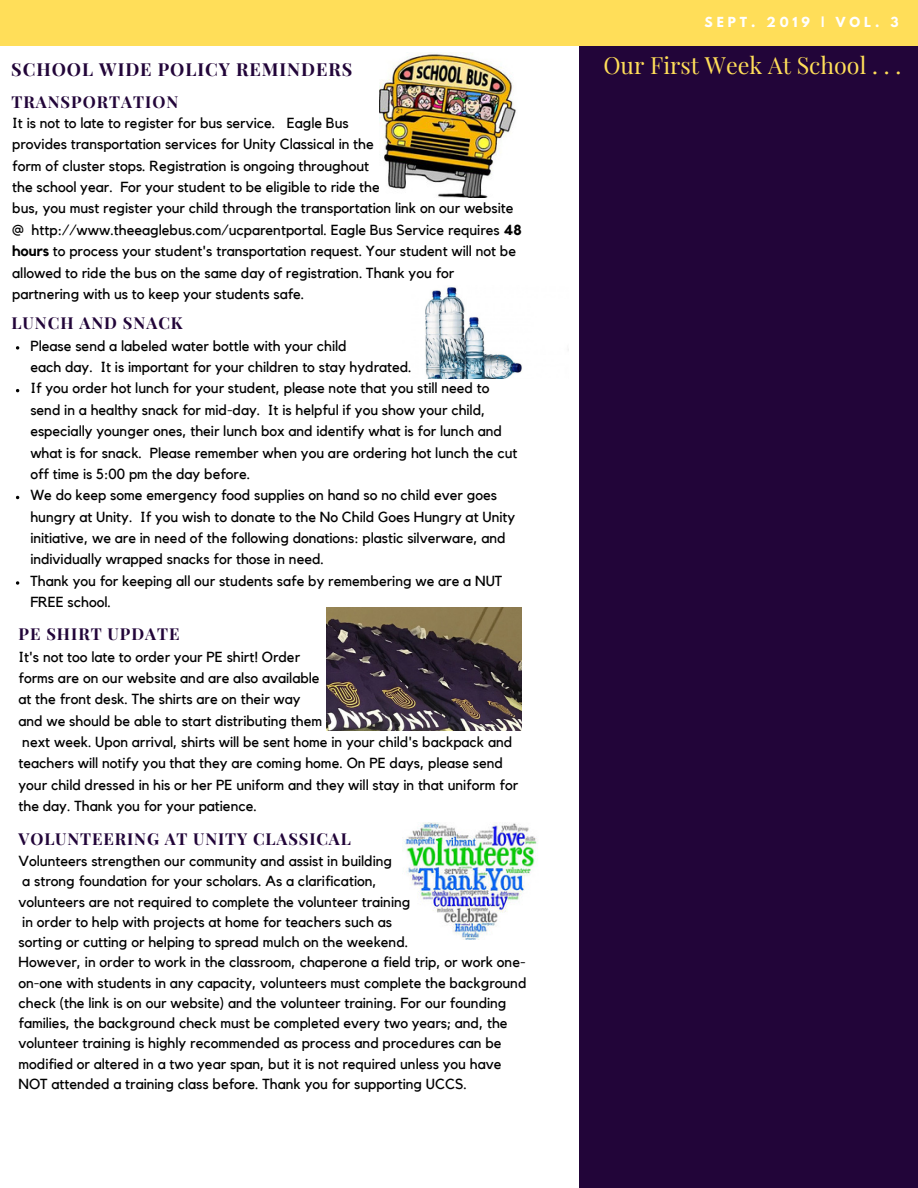
<style>
.page{position:relative;width:918px;height:1188px;background:#fff}
.page>*{position:absolute;margin:0;border:0;box-sizing:border-box;transform-origin:0 0}
.t1{font:23.25px "Playfair Display";color:#ffde59}
.t2{font:700 18px "Playfair Display";letter-spacing:.055em;color:#220539}
.t3{font:700 16.5px "Playfair Display";letter-spacing:.06em;color:#220539}
.t4{font:14.55px/21.3px "Kollektif";color:#000}
.t5{font:700 12.3px "League Spartan";letter-spacing:.32em;color:#fff}
.s1{font-weight:700}
</style>
<div class="page">
<div style="left:579px;top:0;width:339px;height:1188px;background:#220539"></div>
<div style="left:0;top:0;width:918px;height:45px;background:#ffde59"></div>
<img style="left:379px;top:53px;width:137px;height:144px">
<img style="left:425px;top:287px;width:144px;height:91px">
<svg style="left:16px;top:346px;width:3px;height:4px"></svg>
<svg style="left:16px;top:581px;width:3px;height:4px"></svg>
<img style="left:402px;top:823px;width:135px;height:117px">
<img style="left:327px;top:608px;width:195px;height:123px">
<p class="t2" style="left:11px;top:57px;width:343px">SCHOOL WIDE POLICY REMINDERS</p>
<p class="t3" style="left:11px;top:90px;width:169px">TRANSPORTATION</p>
<p class="t4" style="left:12px;top:113px;width:511px">It is not to late to register for bus service. Eagle Bus<br>provides transportation services for Unity Classical in the<br>form of cluster stops. Registration is ongoing throughout<br>the school year. For your student to be eligible to ride the<br>bus, you must register your child through the transportation link on our website @ http://www.theeaglebus.com/ucparentportal. Eagle Bus Service requires <span class="s1">48 hours</span> to process your student's transportation request. Your student will not be allowed to ride the bus on the same day of registration. Thank you for partnering with us to keep your students safe.</p>
<p class="t3" style="left:11px;top:311px;width:173px">LUNCH AND SNACK</p>
<p class="t4" style="left:30px;top:336px;width:489px">Please send a labeled water bottle with your child<br>each day. It is important for your children to stay hydrated.<br>If you order hot lunch for your student, please note that you still need to send in a healthy snack for mid-day. It is helpful if you show your child, especially younger ones, their lunch box and identify what is for lunch and what is for snack. Please remember when you are ordering hot lunch the cut off time is 5:00 pm the day before.<br>We do keep some emergency food supplies on hand so no child ever goes hungry at Unity. If you wish to donate to the No Child Goes Hungry at Unity initiative, we are in need of the following donations: plastic silverware, and individually wrapped snacks for those in need.<br>Thank you for keeping all our students safe by remembering we are a NUT FREE school.</p>
<p class="t3" style="left:19px;top:622px;width:163px">PE SHIRT UPDATE</p>
<p class="t4" style="left:19px;top:646px;width:501px">It's not too late to order your PE shirt! Order<br>forms are on our website and are also available<br>at the front desk. The shirts are on their way<br>and we should be able to start distributing them<br>next week. Upon arrival, shirts will be sent home in your child's backpack and teachers will notify you that they are coming home. On PE days, please send your child dressed in his or her PE uniform and they will stay in that uniform for the day. Thank you for your patience.</p>
<p class="t3" style="left:19px;top:827px;width:334px">VOLUNTEERING AT UNITY CLASSICAL</p>
<p class="t4" style="left:19px;top:852px;width:509px;line-height:20.2px">Volunteers strengthen our community and assist in building<br>a strong foundation for your scholars. As a clarification,<br>volunteers are not required to complete the volunteer training<br>in order to help with projects at home for teachers such as<br>sorting or cutting or helping to spread mulch on the weekend.<br>However, in order to work in the classroom, chaperone a field trip, or work one&shy;on-one with students in any capacity, volunteers must complete the background check (the link is on our website) and the volunteer training. For our founding families, the background check must be completed every two years; and, the volunteer training is highly recommended as process and procedures can be modified or altered in a two year span, but it is not required unless you have NOT attended a training class before. Thank you for supporting UCCS.</p>
<p class="t5" style="left:704px;top:16px;width:196px">SEPT. 2019 | VOL. 3</p>
<h1 class="t1" style="left:603px;top:48px;width:299px">Our First Week At School . . .</h1>
</div>
